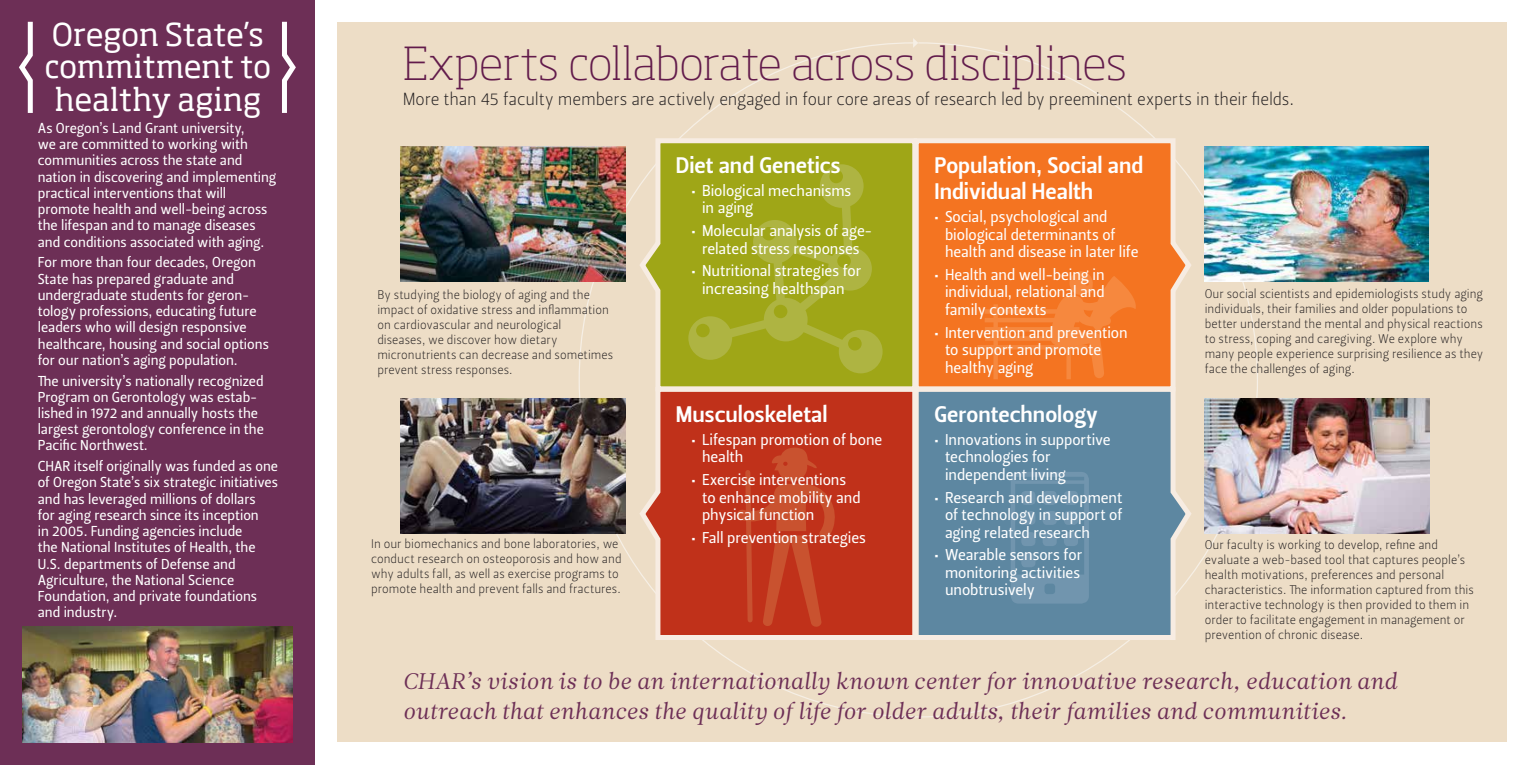
<style>
.page{position:relative;width:1530px;height:765px;background:#fff}
.page>*{position:absolute;margin:0;border:0;box-sizing:border-box;transform-origin:0 0}
.t1{font:200 45px "Soho Std";letter-spacing:-.01em;color:#621b4b}
.t2{font:31.25px/32.5px "Soho Std";letter-spacing:-.01em;color:#fff;text-align:center}
.t3{font:22.5px/30px "Leitura News Italic 1";color:#6d2f56}
.t4{font:22.5px/26.2px "Leitura Sans Grot 3";color:#fff}
.t5{font:17.5px "Leitura Sans Grot 1";letter-spacing:-.015em;color:#231f20}
.t6{font:15.62px/17.5px "Leitura Sans Grot 2";letter-spacing:-.005em;color:#fff}
.t7{font:14.38px/16.2px "Leitura Sans Grot 2";letter-spacing:-.005em;color:#fff}
.t8{font:12.5px/15px "Leitura Sans Grot 1";color:#231f20}
</style>
<div class="page">
<div style="left:338px;top:22px;width:1170px;height:720px;background:#edddc6"></div>
<div style="left:0;top:0;width:315px;height:765px;background:#6d2f56"></div>
<img style="left:22px;top:627px;width:270px;height:115px">
<svg style="left:913px;top:38px;width:5px;height:9px"></svg>
<svg style="left:920px;top:136px;width:276px;height:248px;background:#f3843a"></svg>
<svg style="left:920px;top:384px;width:276px;height:258px;background:#7494a7"></svg>
<svg style="left:635px;top:136px;width:285px;height:248px"></svg>
<svg style="left:635px;top:384px;width:285px;height:258px;background:#c9563f"></svg>
<img style="left:1205px;top:398px;width:225px;height:135px">
<img style="left:401px;top:398px;width:225px;height:135px">
<img style="left:1205px;top:147px;width:224px;height:135px">
<img style="left:401px;top:147px;width:224px;height:135px">
<svg style="left:1011px;top:472px;width:78px;height:132px;background:#678ea7"></svg>
<svg style="left:736px;top:446px;width:100px;height:181px;background:#c33c21"></svg>
<svg style="left:688px;top:164px;width:195px;height:209px;background:#a2a921"></svg>
<svg style="left:977px;top:270px;width:162px;height:109px;background:#f47a2a"></svg>
<svg style="left:19px;top:21px;width:14px;height:92px"></svg>
<svg style="left:282px;top:21px;width:14px;height:92px"></svg>
<h2 class="t2" style="left:44px;top:18px;width:229px">Oregon State’s commitment to healthy aging</h2>
<p class="t7" style="left:38px;top:120px;width:240px">As Oregon’s Land Grant university,<br>we are committed to working with communities across the state and nation in discovering and implementing practical interventions that will promote health and well-being across the lifespan and to manage diseases and conditions associated with aging.</p>
<p class="t7" style="left:38px;top:254px;width:233px">For more than four decades, Oregon State has prepared graduate and undergraduate students for geron&shy;tology professions, educating future leaders who will design responsive healthcare, housing and social options for our nation’s aging population.</p>
<p class="t7" style="left:38px;top:373px;width:228px">The university’s nationally recognized Program on Gerontology was estab&shy;lished in 1972 and annually hosts the largest gerontology conference in the Pacific Northwest.</p>
<p class="t7" style="left:38px;top:458px;width:242px">CHAR itself originally was funded as one of Oregon State’s six strategic initiatives and has leveraged millions of dollars<br>for aging research since its inception<br>in 2005. Funding agencies include<br>the National Institutes of Health, the U.S. departments of Defense and Agriculture, the National Science Foundation, and private foundations and industry.</p>
<h1 class="t1" style="left:403px;top:35px;width:726px">Experts collaborate across disciplines</h1>
<p class="t5" style="left:403px;top:88px;width:893px">More than 45 faculty members are actively engaged in four core areas of research led by preeminent experts in their fields.</p>
<p class="t8" style="left:377px;top:287px;width:237px">By studying the biology of aging and the impact of oxidative stress and inflammation on cardiovascular and neurological<br>diseases, we discover how dietary micronutrients can decrease and sometimes prevent stress responses.</p>
<p class="t8" style="left:371px;top:536px;width:252px">In our biomechanics and bone laboratories, we conduct research on osteoporosis and how and why adults fall, as well as exercise programs to promote health and prevent falls and fractures.</p>
<h3 class="t4" style="left:676px;top:152px;width:166px">Diet and Genetics</h3>
<p class="t6" style="left:702px;top:182px;width:151px;text-indent:-10px">• Biological mechanisms in aging</p>
<p class="t6" style="left:692px;top:222px;width:182px;text-align:center">• Molecular analysis of age&shy;related stress responses</p>
<p class="t6" style="left:692px;top:262px;width:171px;text-align:center">• Nutritional strategies for increasing healthspan</p>
<h3 class="t4" style="left:676px;top:401px;width:153px">Musculoskeletal</h3>
<p class="t6" style="left:702px;top:431px;width:182px;text-indent:-10px">• Lifespan promotion of bone health</p>
<p class="t6" style="left:702px;top:471px;width:160px;text-indent:-10px">• Exercise interventions to enhance mobility and physical function</p>
<p class="t6" style="left:692px;top:529px;width:176px">• Fall prevention strategies</p>
<h3 class="t4" style="left:935px;top:152px;width:211px">Population, Social and<br>Individual Health</h3>
<p class="t6" style="left:945px;top:208px;width:195px;text-indent:-10px">• Social, psychological and biological determinants of health and disease in later life</p>
<p class="t6" style="left:945px;top:266px;width:161px;text-align:justify;text-indent:-10px">• Health and well-being in individual, relational and family contexts</p>
<p class="t6" style="left:945px;top:324px;width:184px;text-indent:-10px">• Intervention and prevention to support and promote healthy aging</p>
<h3 class="t4" style="left:935px;top:401px;width:165px">Gerontechnology</h3>
<p class="t6" style="left:945px;top:431px;width:167px;text-indent:-10px">• Innovations in supportive technologies for independent living</p>
<p class="t6" style="left:945px;top:489px;width:179px;text-align:justify;text-indent:-10px">• Research and development of technology in support of aging related research</p>
<p class="t6" style="left:945px;top:546px;width:139px;text-indent:-10px">• Wearable sensors for monitoring activities unobtrusively</p>
<p class="t8" style="left:1205px;top:287px;width:280px">Our social scientists and epidemiologists study aging individuals, their families and older populations to better understand the mental and physical reactions to stress, coping and caregiving. We explore why many people experience surprising resilience as they face the challenges of aging.</p>
<p class="t8" style="left:1205px;top:538px;width:271px">Our faculty is working to develop, refine and evaluate a web-based tool that captures people’s health motivations, preferences and personal characteristics. The information captured from this interactive technology is then provided to them in order to facilitate engagement in management or prevention of chronic disease.</p>
<h3 class="t3" style="left:403px;top:667px;width:996px">CHAR’s vision is to be an internationally known center for innovative research, education and outreach that enhances the quality of life for older adults, their families and communities.</h3>
</div>
